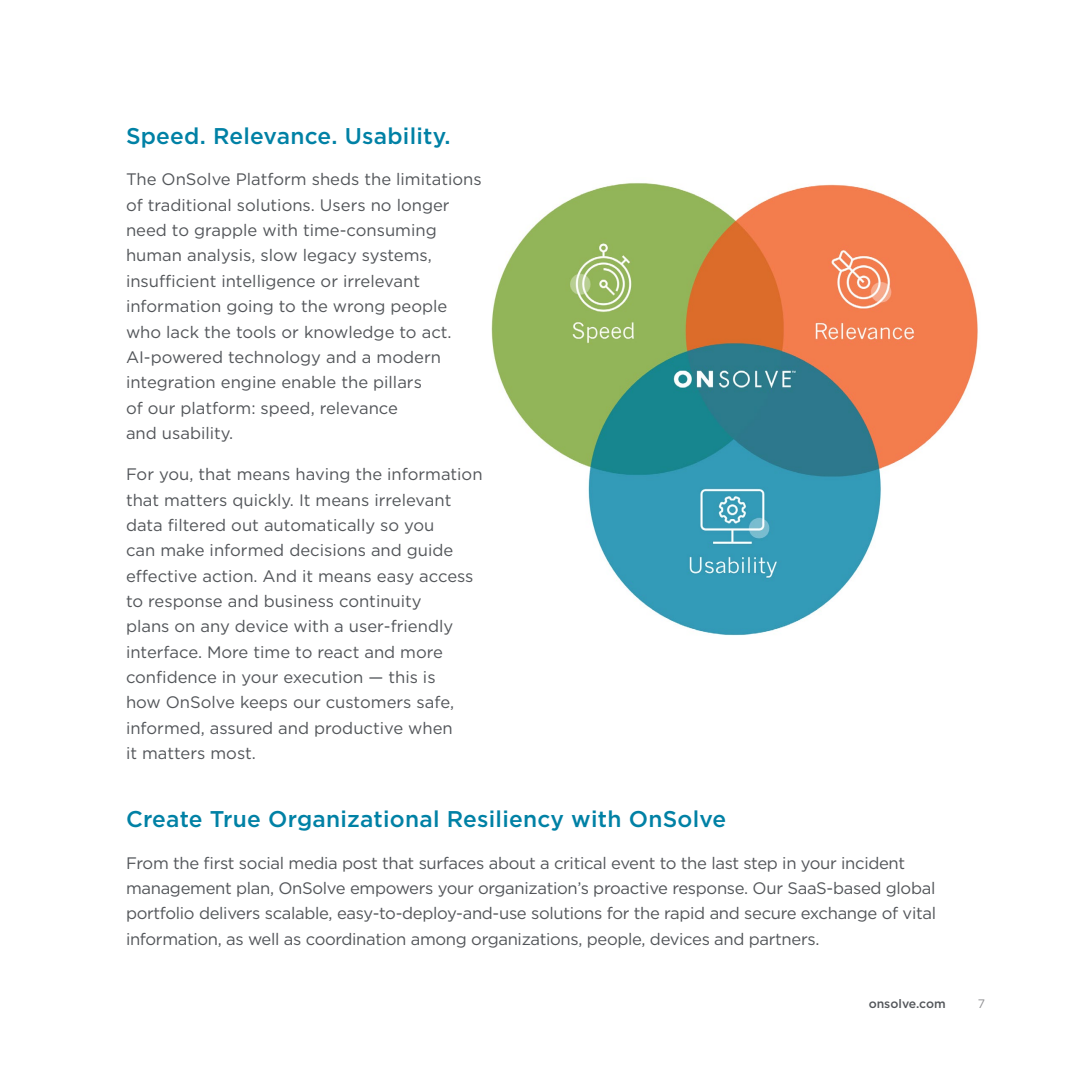
<style>
.page{position:relative;width:1071px;height:1071px;background:#fff}
.page>*{position:absolute;margin:0;border:0;box-sizing:border-box;transform-origin:0 0}
.t1{font:500 22.75px "Gotham";letter-spacing:.01em;color:#0081a5}
.t2{font:16.62px/25.4px "Gotham";color:#53565a}
.t3{font:16.62px/25.4px "Gotham";letter-spacing:-.02em;color:#53565a}
.t4{font:500 12.25px "Gotham";color:#53565a}
.t5{font:12.25px "Gotham";color:#919194}
</style>
<div class="page">
<img style="left:491px;top:182px;width:487px;height:454px">
<h1 class="t1" style="left:126px;top:121px;width:326px">Speed. Relevance. Usability.</h1>
<p class="t2" style="left:126px;top:166px;width:357px">The OnSolve Platform sheds the limitations of traditional solutions. Users no longer need to grapple with time-consuming human analysis, slow legacy systems, insufficient intelligence or irrelevant information going to the wrong people who lack the tools or knowledge to act.<br>AI-powered technology and a modern integration engine enable the pillars<br>of our platform: speed, relevance<br>and usability.</p>
<p class="t2" style="left:126px;top:461px;width:358px">For you, that means having the information that matters quickly. It means irrelevant data filtered out automatically so you<br>can make informed decisions and guide effective action. And it means easy access to response and business continuity<br>plans on any device with a user-friendly interface. More time to react and more confidence in your execution — this is<br>how OnSolve keeps our customers safe, informed, assured and productive when<br>it matters most.</p>
<h1 class="t1" style="left:126px;top:804px;width:602px">Create True Organizational Resiliency with OnSolve</h1>
<p class="t3" style="left:126px;top:850px;width:812px">From the first social media post that surfaces about a critical event to the last step in your incident management plan, OnSolve empowers your organization’s proactive response. Our SaaS-based global portfolio delivers scalable, easy-to-deploy-and-use solutions for the rapid and secure exchange of vital information, as well as coordination among organizations, people, devices and partners.</p>
<p class="t4" style="left:869px;top:996px;width:79px">onsolve.com</p>
<p class="t5" style="left:978px;top:996px;width:9px">7</p>
</div>
